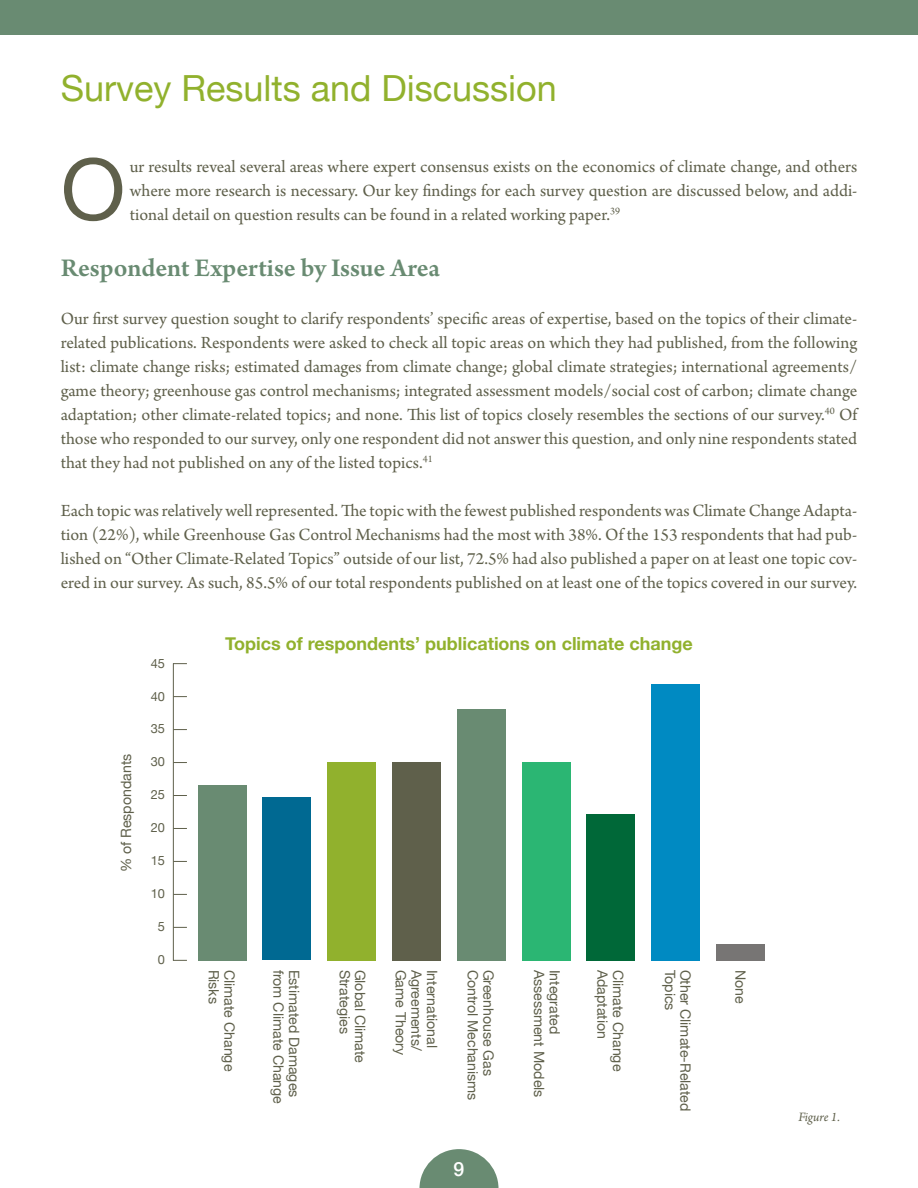
<style>
.page{position:relative;width:918px;height:1188px;background:#fff}
.page>*{position:absolute;margin:0;border:0;box-sizing:border-box;transform-origin:0 0}
.t1{font:85.2px "Helvetica Neue";color:#5f604b}
.t2{font:36px "Helvetica Neue";color:#91b12d}
.t3{font:600 27px "Arno Pro";color:#698b72}
.t4{font:500 19.5px "Helvetica Neue";color:#fff}
.t5{font:18px/24px "Arno Pro";color:#5f604b;text-align:justify}
.t6{font:700 18px "Helvetica Neue";color:#91b12d}
.t7{font:14.25px "Helvetica Neue";color:#5f604b}
.t8{font:italic 13.5px "Arno Pro";letter-spacing:-.005em;color:#5f604b}
.t9{font:12.75px "Helvetica Neue";color:#5f604b}
</style>
<div class="page">
<svg style="left:419px;top:1149px;width:80px;height:39px"></svg>
<div style="left:0;top:0;width:918px;height:35px;background:#698b72"></div>
<hr style="left:173px;top:663px;width:1px;height:298px;background:#5f604b">
<svg style="left:173px;top:960px;width:14px;height:1px"></svg>
<svg style="left:174px;top:927px;width:13px;height:1px"></svg>
<svg style="left:174px;top:894px;width:13px;height:1px"></svg>
<svg style="left:174px;top:861px;width:13px;height:1px"></svg>
<svg style="left:174px;top:828px;width:13px;height:1px"></svg>
<svg style="left:174px;top:795px;width:13px;height:1px"></svg>
<svg style="left:174px;top:762px;width:13px;height:1px"></svg>
<svg style="left:174px;top:729px;width:13px;height:1px"></svg>
<svg style="left:174px;top:696px;width:13px;height:1px"></svg>
<svg style="left:173px;top:663px;width:14px;height:1px"></svg>
<div style="left:716px;top:944px;width:49px;height:16px;background:#777574"></div>
<div style="left:651px;top:684px;width:49px;height:276px;background:#008ac2"></div>
<div style="left:586px;top:814px;width:49px;height:146px;background:#006838"></div>
<div style="left:522px;top:762px;width:49px;height:198px;background:#2bb673"></div>
<div style="left:457px;top:709px;width:49px;height:251px;background:#698b72"></div>
<div style="left:392px;top:762px;width:49px;height:198px;background:#5f604b"></div>
<div style="left:327px;top:762px;width:49px;height:198px;background:#91b12d"></div>
<div style="left:262px;top:797px;width:49px;height:163px;background:#006992"></div>
<div style="left:198px;top:785px;width:49px;height:175px;background:#698b72"></div>
<p class="t2" style="left:61px;top:62px;width:498px">Survey Results and Discussion</p>
<p class="t1" style="left:61px;top:128px;width:66px">O</p>
<p class="t5" style="left:130px;top:155px;width:729px">ur results reveal several areas where expert consensus exists on the economics of climate change, and others where more research is necessary. Our key findings for each survey question are discussed below, and addi&shy;tional detail on question results can be found in a related working paper.<sup>39</sup></p>
<p class="t3" style="left:61px;top:253px;width:381px">Respondent Expertise by Issue Area</p>
<p class="t5" style="left:61px;top:308px;width:798px">Our first survey question sought to clarify respondents’ specific areas of expertise, based on the topics of their climate&shy;related publications. Respondents were asked to check all topic areas on which they had published, from the following list: climate change risks; estimated damages from climate change; global climate strategies; international agreements/ game theory; greenhouse gas control mechanisms; integrated assessment models/social cost of carbon; climate change adaptation; other climate-related topics; and none. This list of topics closely resembles the sections of our survey.<sup>40</sup> Of those who responded to our survey, only one respondent did not answer this question, and only nine respondents stated that they had not published on any of the listed topics.<sup>41</sup></p>
<p class="t5" style="left:61px;top:500px;width:798px">Each topic was relatively well represented. The topic with the fewest published respondents was Climate Change Adapta&shy;tion (22%), while Greenhouse Gas Control Mechanisms had the most with 38%. Of the 153 respondents that had pub&shy;lished on “Other Climate-Related Topics” outside of our list, 72.5% had also published a paper on at least one topic cov&shy;ered in our survey. As such, 85.5% of our total respondents published on at least one of the topics covered in our survey.</p>
<p class="t7" style="left:116px;top:872px;width:120px;rotate:-90deg">% of Respondants</p>
<p class="t9" style="left:151px;top:654px;width:16px">45</p>
<p class="t9" style="left:151px;top:687px;width:16px">40</p>
<p class="t9" style="left:151px;top:720px;width:16px">35</p>
<p class="t9" style="left:151px;top:753px;width:16px">30</p>
<p class="t9" style="left:151px;top:786px;width:16px">25</p>
<p class="t9" style="left:151px;top:819px;width:16px">20</p>
<p class="t9" style="left:151px;top:852px;width:16px">15</p>
<p class="t9" style="left:151px;top:885px;width:16px">10</p>
<p class="t9" style="left:158px;top:918px;width:9px">5</p>
<p class="t9" style="left:158px;top:950px;width:9px">0</p>
<p class="t6" style="left:225px;top:629px;width:469px">Topics of respondents’ publications on climate change</p>
<p class="t7" style="left:224px;top:970px;width:36px;rotate:90deg">Risks</p>
<p class="t7" style="left:240px;top:970px;width:103px;rotate:90deg">Climate Change</p>
<p class="t7" style="left:289px;top:970px;width:136px;rotate:90deg">from Climate Change</p>
<p class="t7" style="left:304px;top:970px;width:129px;rotate:90deg">Estimated Damages</p>
<p class="t7" style="left:355px;top:970px;width:66px;rotate:90deg">Strategies</p>
<p class="t7" style="left:371px;top:970px;width:95px;rotate:90deg">Global Climate</p>
<p class="t7" style="left:411px;top:970px;width:87px;rotate:90deg">Game Theory</p>
<p class="t7" style="left:427px;top:970px;width:83px;rotate:90deg">Agreements/</p>
<p class="t7" style="left:443px;top:970px;width:80px;rotate:90deg">International</p>
<p class="t7" style="left:483px;top:970px;width:132px;rotate:90deg">Control Mechanisms</p>
<p class="t7" style="left:499px;top:970px;width:108px;rotate:90deg">Greenhouse Gas</p>
<p class="t7" style="left:549px;top:970px;width:129px;rotate:90deg">Assessment Models</p>
<p class="t7" style="left:565px;top:970px;width:66px;rotate:90deg">Integrated</p>
<p class="t7" style="left:613px;top:970px;width:71px;rotate:90deg">Adaptation</p>
<p class="t7" style="left:628px;top:970px;width:103px;rotate:90deg">Climate Change</p>
<p class="t7" style="left:680px;top:970px;width:42px;rotate:90deg">Topics</p>
<p class="t7" style="left:696px;top:970px;width:143px;rotate:90deg">Other Climate-Related</p>
<p class="t7" style="left:751px;top:970px;width:35px;rotate:90deg">None</p>
<p class="t4" style="left:454px;top:1154px;width:12px">9</p>
<p class="t8" style="left:798px;top:1110px;width:43px">Figure 1.</p>
</div>
